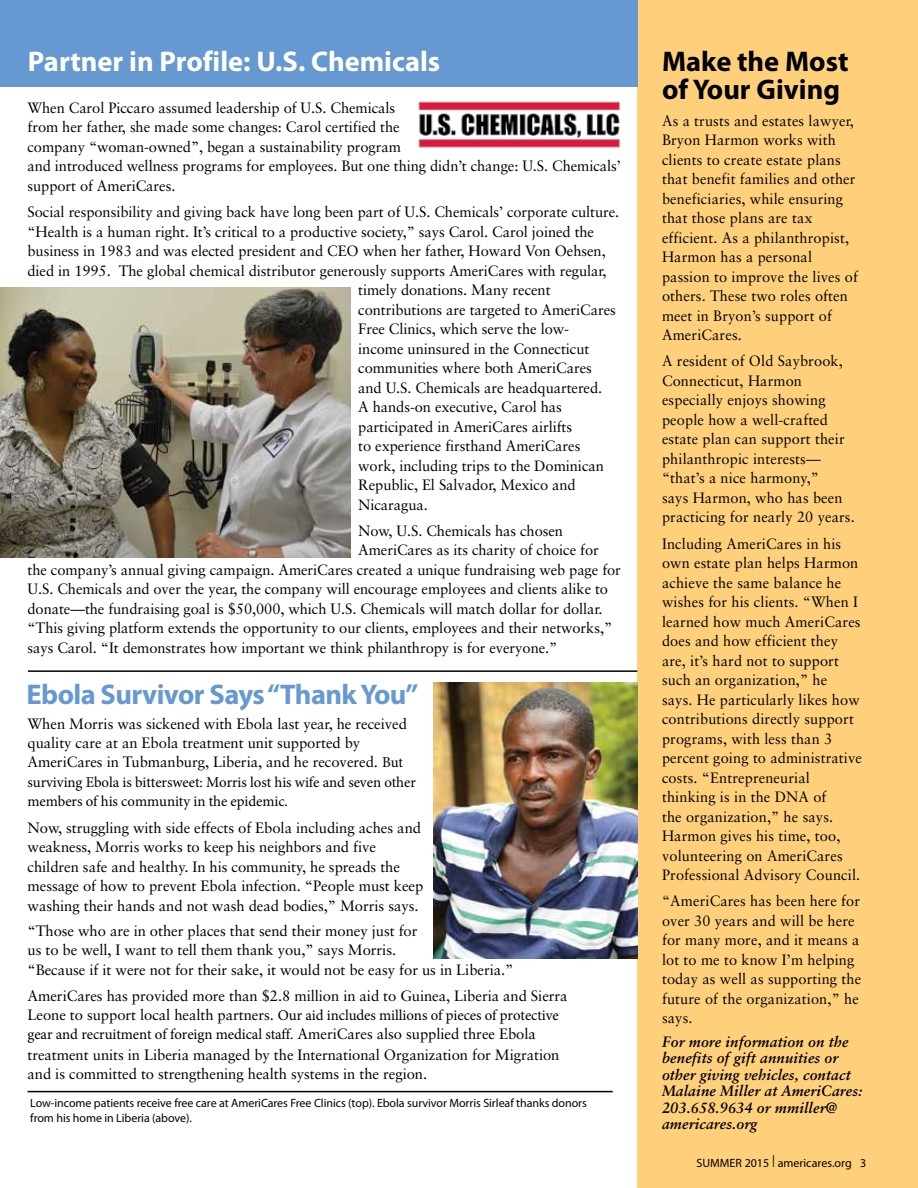
<style>
.page{position:relative;width:918px;height:1188px;background:#fff}
.page>*{position:absolute;margin:0;border:0;box-sizing:border-box;transform-origin:0 0}
.t1{font:700 28.5px "Myriad Pro";color:#fff}
.t2{font:700 28.5px "Myriad Pro";letter-spacing:-.02em;color:#6699d1}
.t3{font:700 28.5px/28.5px "Myriad Pro";color:#000}
.t4{font:15px/19.5px "Sabon";letter-spacing:-.005em;color:#000}
.t5{font:15px/19.5px "Minion Pro";letter-spacing:-.005em;color:#000}
.t6{font:italic 700 15px/16.5px "Sabon";letter-spacing:.01em;color:#000}
.t7{font:12px/15px "Myriad Pro";letter-spacing:-.005em;color:#000}
.s1{font-family:"Minion Pro"}
.s2{font-family:"Sabon"}
</style>
<div class="page">
<div style="left:637px;top:0;width:281px;height:1188px;background:#ffd07b"></div>
<div style="left:0;top:0;width:637px;height:87px;background:#6699d1"></div>
<hr style="left:28px;top:1091px;width:585px;height:1px;background:#000">
<hr style="left:28px;top:670px;width:609px;height:2px;background:#000">
<img style="left:433px;top:683px;width:204px;height:275px">
<img style="left:1px;top:287px;width:350px;height:270px">
<img style="left:418px;top:101px;width:202px;height:47px">
<h1 class="t1" style="left:28px;top:43px;width:414px">Partner in Profile: U.S. Chemicals</h1>
<h1 class="t3" style="left:662px;top:46px;width:188px">Make the Most of Your Giving</h1>
<p class="t4" style="left:662px;top:111px;width:197px">As a trusts and estates lawyer,<br>Bryon Harmon works with clients to create estate plans that benefit families and other beneficiaries, while ensuring that those plans are tax efficient. As a philanthropist,<br>Harmon has a personal passion to improve the lives of others. These two roles often meet in Bryon’s support of<br>AmeriCares.</p>
<p class="t4" style="left:662px;top:351px;width:194px">A resident of Old Saybrook,<br>Connecticut, Harmon especially enjoys showing people how a well-crafted estate plan can support their philanthropic interests— “that’s a nice harmony,”<br>says Harmon, who has been practicing for nearly 20 years.</p>
<p class="t4" style="left:662px;top:534px;width:201px">Including AmeriCares in his own estate plan helps Harmon achieve the same balance he wishes for his clients. “When I learned how much AmeriCares does and how efficient they are, it’s hard not to support such an organization,” he<br>says. He particularly likes how contributions directly support programs, with less than 3 percent going to administrative costs. “Entrepreneurial thinking is in the DNA of<br>the organization,” he says.<br>Harmon gives his time, too, volunteering on AmeriCares<br>Professional Advisory Council.</p>
<p class="t4" style="left:662px;top:891px;width:201px">“AmeriCares has been here for over 30 years and will be here for many more, and it means a lot to me to know I’m helping today as well as supporting the future of the organization,” he says.</p>
<p class="t6" style="left:662px;top:1033px;width:202px">For more information on the benefits of gift annuities or other giving vehicles, contact<br>Malaine Miller at AmeriCares:<br>203.658.9634 or mmiller@ americares.org</p>
<p class="t7" style="left:697px;top:1155px;width:171px">SUMMER 2015 | americares.org 3</p>
<p class="t4" style="left:28px;top:98px;width:595px">When Carol Piccaro assumed leadership of U.S. Chemicals<br>from her father, she made some changes: Carol certified the<br>company “woman-owned”, began a sustainability program<br>and introduced wellness programs for employees. But one thing didn’t change: U.S. Chemicals’ support of AmeriCares.</p>
<p class="t4" style="left:28px;top:202px;width:593px">Social responsibility and giving back have long been part of U.S. Chemicals’ corporate culture.</p>
<p class="t4" style="left:28px;top:221px;width:568px">“Health is a human right. It’s critical to a productive society,” says Carol. Carol joined the</p>
<p class="t4" style="left:28px;top:241px;width:580px">business in 1983 and was elected president and CEO when her father, Howard Von Oehsen,</p>
<p class="t4" style="left:28px;top:260px;width:581px">died in 1995. The global chemical distributor generously supports AmeriCares with regular,</p>
<p class="t4" style="left:358px;top:280px;width:194px">timely donations. Many recent</p>
<p class="t4" style="left:358px;top:299px;width:259px">contributions are targeted to AmeriCares</p>
<p class="t4" style="left:358px;top:319px;width:212px">Free Clinics, which serve the low-</p>
<p class="t4" style="left:358px;top:338px;width:233px">income uninsured in the Connecticut</p>
<p class="t4" style="left:358px;top:358px;width:235px">communities where both AmeriCares</p>
<p class="t4" style="left:358px;top:377px;width:246px">and U.S. Chemicals are headquartered.</p>
<p class="t4" style="left:358px;top:397px;width:205px">A hands-on executive, Carol has</p>
<p class="t4" style="left:358px;top:416px;width:215px">participated in AmeriCares airlifts</p>
<p class="t4" style="left:358px;top:436px;width:224px">to experience firsthand AmeriCares</p>
<p class="t4" style="left:358px;top:455px;width:247px">work, including trips to the Dominican</p>
<p class="t4" style="left:358px;top:475px;width:219px">Republic, El Salvador, Mexico and</p>
<p class="t4" style="left:358px;top:494px;width:71px">Nicaragua.</p>
<p class="t4" style="left:358px;top:521px;width:206px">Now, U.S. Chemicals has chosen</p>
<p class="t4" style="left:358px;top:540px;width:242px">AmeriCares as its charity of choice for</p>
<p class="t4" style="left:28px;top:560px;width:595px">the company’s annual giving campaign. AmeriCares created a unique fundraising web page for</p>
<p class="t4" style="left:28px;top:579px;width:582px">U.S. Chemicals and over the year, the company will encourage employees and clients alike to</p>
<p class="t4" style="left:28px;top:599px;width:577px">donate—the fundraising goal is $50,000, which U.S. Chemicals will match dollar for dollar.</p>
<p class="t4" style="left:28px;top:618px;width:586px">“This giving platform extends the opportunity to our clients, employees and their networks,”</p>
<p class="t4" style="left:28px;top:638px;width:531px">says Carol. “It demonstrates how important we think philanthropy is for everyone.”</p>
<h1 class="t2" style="left:26px;top:676px;width:393px">Ebola Survivor Says“Thank You”</h1>
<p class="t4" style="left:28px;top:714px;width:381px">When Morris was sickened with Ebola last year, he received quality care at an Ebola treatment unit supported by<br>AmeriCares in Tubmanburg, Liberia, and he recovered. <span class="s1">But</span></p>
<p class="t5" style="left:28px;top:772px;width:390px">surviving Ebola is bittersweet: Morris lost his wife and seven other members of his community in the epidemic.</p>
<p class="t4" style="left:28px;top:818px;width:397px">Now, struggling with side effects of Ebola including aches and weakness, Morris works to keep his neighbors and five children safe and healthy. In his community, he spreads the message of how to prevent Ebola infection. “People must keep washing their hands and not wash dead bodies,” Morris says.</p>
<p class="t4" style="left:28px;top:921px;width:487px">“Those who are in other places that send their money just for<br>us to be well, I want to tell them thank you,” says Morris.<br>“Because if it were not for their sake, it would not be easy for us in Liberia.”</p>
<p class="t4" style="left:28px;top:986px;width:542px">AmeriCares has provided more than $2.8 million in aid to Guinea, Liberia and Sierra</p>
<p class="t5" style="left:28px;top:1005px;width:533px"><span class="s2">Leone to support local health partners.</span> Our aid includes millions of pieces of protective gear and recruitment of foreign medical staff. <span class="s2">AmeriCares also supplied three Ebola</span></p>
<p class="t4" style="left:28px;top:1044px;width:534px">treatment units in Liberia managed by the International Organization for Migration and is committed to strengthening health systems in the region.</p>
<p class="t7" style="left:30px;top:1096px;width:558px">Low-income patients receive free care at AmeriCares Free Clinics (top). Ebola survivor Morris Sirleaf thanks donors from his home in Liberia (above).</p>
</div>
